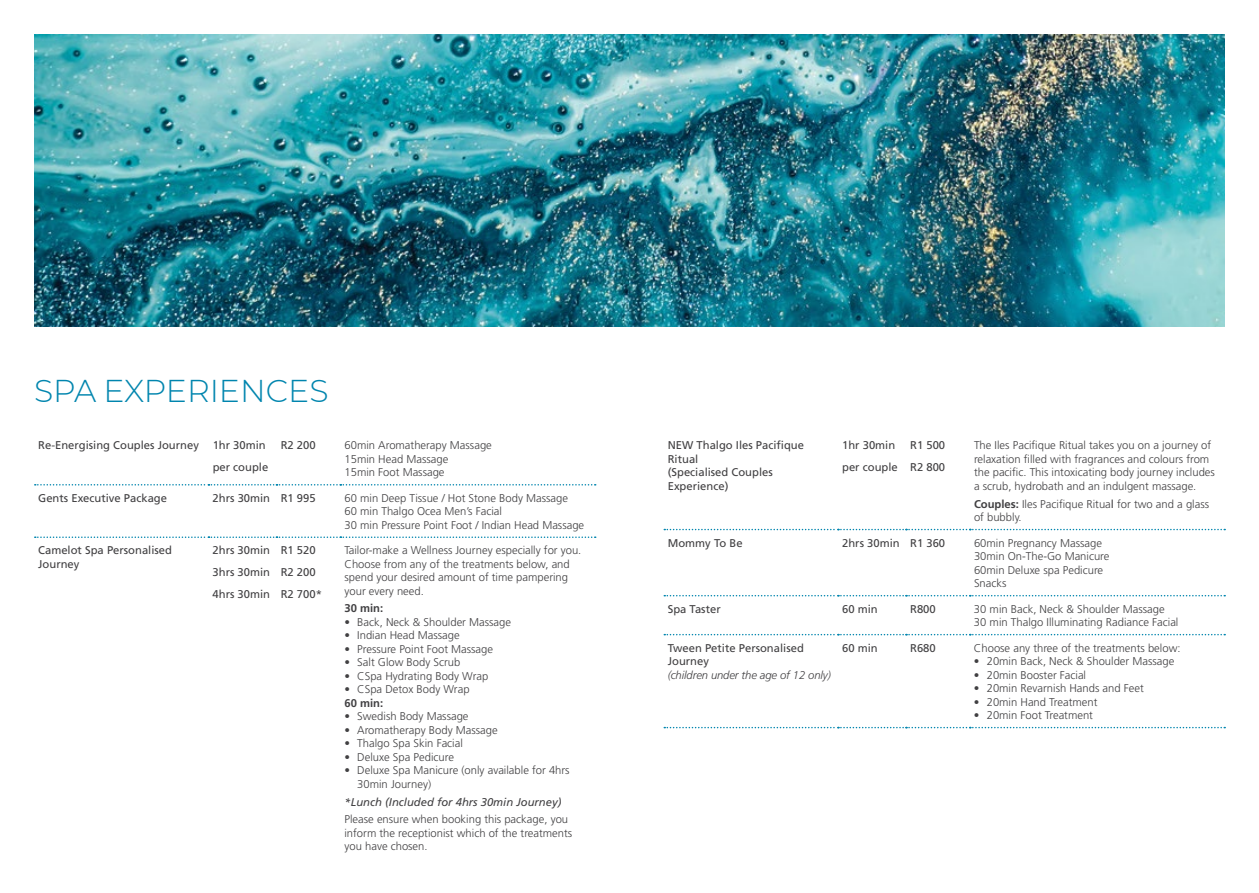
<style>
.page{position:relative;width:1259px;height:893px;background:#fff}
.page>*{position:absolute;margin:0;border:0;box-sizing:border-box;transform-origin:0 0}
.t1{font:300 31.5px "Montserrat";color:#0085ae}
.t2{font:300 11.25px/13.5px "Frutiger LT Std";color:#414042}
.t3{font:11.25px/22px "Frutiger LT Std";color:#414042}
.t4{font:italic 11.25px "Frutiger LT Std";color:#414042}
.t5{font:italic 300 11.25px "Frutiger LT Std";letter-spacing:-.01em;color:#414042}
.t6{font:700 11.25px "Frutiger LT Std";color:#414042}
.s1{font-weight:700}
.s2{font-weight:400}
</style>
<div class="page">
<img style="left:34px;top:34px;width:595px;height:293px">
<img style="left:629px;top:34px;width:596px;height:293px">
<svg style="left:35px;top:484px;width:561px;height:2px"></svg>
<svg style="left:35px;top:536px;width:561px;height:2px"></svg>
<svg style="left:664px;top:529px;width:561px;height:1px"></svg>
<svg style="left:664px;top:595px;width:561px;height:1px"></svg>
<svg style="left:664px;top:634px;width:561px;height:1px"></svg>
<svg style="left:664px;top:727px;width:561px;height:1px"></svg>
<h1 class="t1" style="left:34px;top:370px;width:296px">SPA EXPERIENCES</h1>
<p class="t3" style="left:38px;top:434px;width:231px;text-align:right">Re-Energising Couples Journey 1hr 30min per couple</p>
<p class="t3" style="left:281px;top:434px;width:37px">R2 200</p>
<p class="t2" style="left:344px;top:439px;width:149px">60min Aromatherapy Massage<br>15min Head Massage<br>15min Foot Massage</p>
<p class="t3" style="left:38px;top:487px;width:130px">Gents Executive Package</p>
<p class="t3" style="left:213px;top:487px;width:105px">2hrs 30min R1 995</p>
<p class="t2" style="left:344px;top:491px;width:241px">60 min Deep Tissue / Hot Stone Body Massage<br>60 min Thalgo Ocea Men’s Facial<br>30 min Pressure Point Foot / Indian Head Massage</p>
<p class="t3" style="left:38px;top:544px;width:135px;line-height:13.5px">Camelot Spa Personalised<br>Journey</p>
<p class="t3" style="left:213px;top:539px;width:59px;text-align:justify">2hrs 30min 3hrs 30min 4hrs 30min</p>
<p class="t3" style="left:281px;top:539px;width:43px">R1 520<br>R2 200<br>R2 700*</p>
<p class="t2" style="left:344px;top:544px;width:238px">Tailor-make a Wellness Journey especially for you.<br>Choose from any of the treatments below, and spend your desired amount of time pampering your every need.</p>
<p class="t6" style="left:344px;top:602px;width:40px">30 min:</p>
<p class="t2" style="left:344px;top:615px;width:168px">• Back, Neck &amp; Shoulder Massage</p>
<p class="t2" style="left:344px;top:629px;width:117px">• Indian Head Massage</p>
<p class="t2" style="left:344px;top:642px;width:150px">• Pressure Point Foot Massage</p>
<p class="t2" style="left:344px;top:656px;width:117px">• Salt Glow Body Scrub</p>
<p class="t2" style="left:344px;top:669px;width:145px">• CSpa Hydrating Body Wrap</p>
<p class="t2" style="left:344px;top:683px;width:127px">• CSpa Detox Body Wrap</p>
<p class="t6" style="left:344px;top:696px;width:40px">60 min:</p>
<p class="t2" style="left:344px;top:710px;width:126px">• Swedish Body Massage</p>
<p class="t2" style="left:344px;top:723px;width:155px">• Aromatherapy Body Massage</p>
<p class="t2" style="left:344px;top:737px;width:120px">• Thalgo Spa Skin Facial</p>
<p class="t2" style="left:344px;top:750px;width:111px">• Deluxe Spa Pedicure</p>
<p class="t2" style="left:357px;top:764px;width:214px;text-indent:-13px">• Deluxe Spa Manicure (only available for 4hrs<br>30min Journey)</p>
<p class="t4" style="left:344px;top:795px;width:218px">*Lunch (Included for 4hrs 30min Journey)</p>
<p class="t2" style="left:344px;top:813px;width:229px">Please ensure when booking this package, you inform the receptionist which of the treatments you have chosen.</p>
<p class="t3" style="left:668px;top:439px;width:138px;line-height:13.5px">NEW Thalgo Iles Pacifique<br>Ritual<br>(Specialised Couples<br>Experience)</p>
<p class="t3" style="left:842px;top:434px;width:57px">1hr 30min per couple</p>
<p class="t3" style="left:910px;top:434px;width:37px">R1 500<br>R2 800</p>
<p class="t2" style="left:974px;top:439px;width:242px">The Iles Pacifique Ritual takes you on a journey of relaxation filled with fragrances and colours from the pacific. This intoxicating body journey includes a scrub, hydrobath and an indulgent massage.</p>
<p class="t2" style="left:974px;top:497px;width:237px"><span class="s1">Couples:</span> Iles Pacifique Ritua<span class="s2">l</span> for two and a glass of bubbly.</p>
<p class="t3" style="left:668px;top:532px;width:76px">Mommy To Be</p>
<p class="t3" style="left:842px;top:532px;width:105px">2hrs 30min R1 360</p>
<p class="t2" style="left:974px;top:536px;width:137px">60min Pregnancy Massage<br>30min On-The-Go Manicure<br>60min Deluxe spa Pedicure<br>Snacks</p>
<p class="t3" style="left:668px;top:598px;width:54px">Spa Taster</p>
<p class="t3" style="left:842px;top:598px;width:37px">60 min</p>
<p class="t3" style="left:910px;top:598px;width:27px">R800</p>
<p class="t2" style="left:974px;top:602px;width:206px">30 min Back, Neck &amp; Shoulder Massage<br>30 min Thalgo Illuminating Radiance Facial</p>
<p class="t3" style="left:668px;top:641px;width:138px;line-height:13.5px">Tween Petite Personalised<br>Journey</p>
<p class="t5" style="left:668px;top:668px;width:165px">(children under the age of 12 only)</p>
<p class="t3" style="left:842px;top:637px;width:37px">60 min</p>
<p class="t3" style="left:910px;top:637px;width:27px">R680</p>
<p class="t2" style="left:974px;top:641px;width:208px">Choose any three of the treatments below:</p>
<p class="t2" style="left:974px;top:655px;width:202px">• 20min Back, Neck &amp; Shoulder Massage</p>
<p class="t2" style="left:974px;top:668px;width:114px">• 20min Booster Facial</p>
<p class="t2" style="left:974px;top:682px;width:171px">• 20min Revarnish Hands and Feet</p>
<p class="t2" style="left:974px;top:695px;width:125px">• 20min Hand Treatment</p>
<p class="t2" style="left:974px;top:709px;width:121px">• 20min Foot Treatment</p>
</div>
